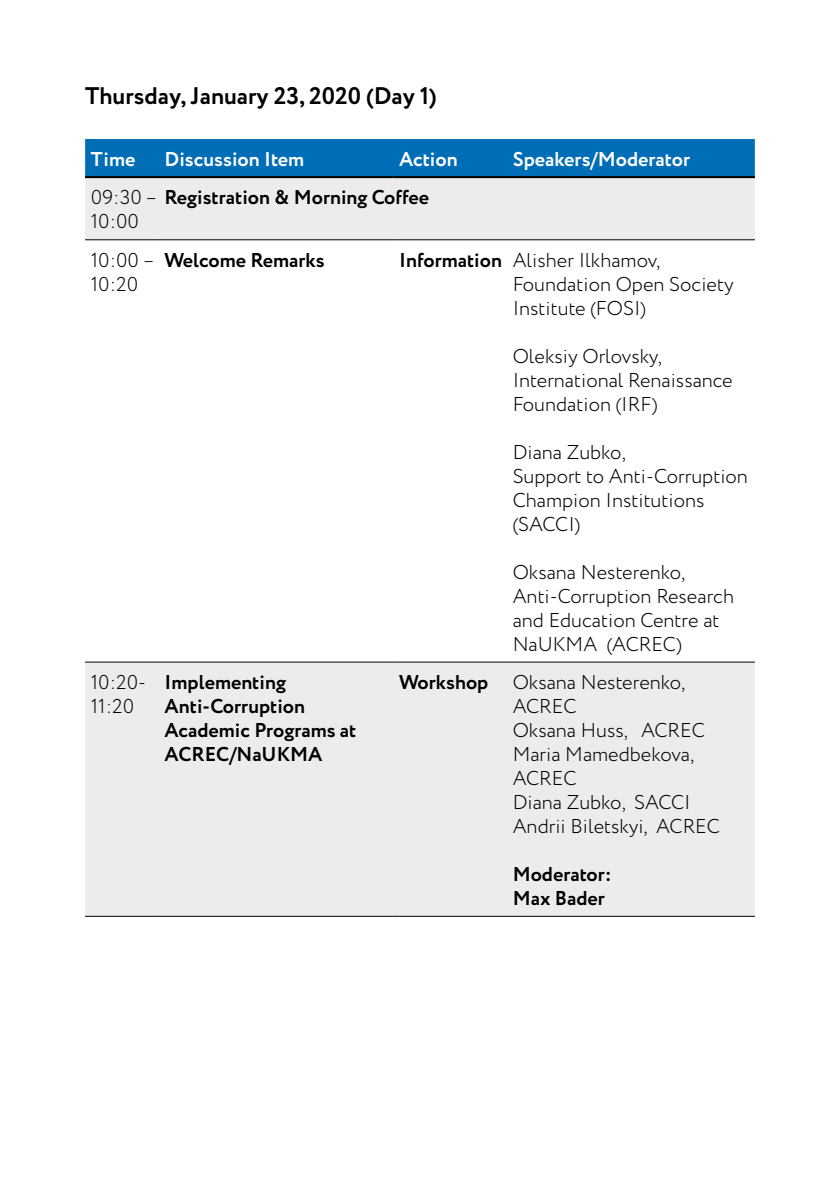
<style>
.page{position:relative;width:840px;height:1191px;background:#fff}
.page>*{position:absolute;margin:0;border:0;box-sizing:border-box;transform-origin:0 0}
.t1{font:700 24px "Circe";color:#000}
.t2{font:300 20px/24px "Circe";color:#000}
.t3{font:700 20px/24px "Circe";color:#000}
.t4{font:700 20px "Circe";color:#fff}
.s1{font-weight:300}
.s2{font-weight:700}
</style>
<div class="page">
<div style="left:85px;top:139px;width:669px;height:37px;background:#006eb7"></div>
<svg style="left:85px;top:178px;width:669px;height:737px"></svg>
<hr style="left:85px;top:176px;width:74px;height:2px;background:#000">
<hr style="left:159px;top:176px;width:234px;height:2px;background:#000">
<hr style="left:393px;top:176px;width:113px;height:2px;background:#000">
<hr style="left:506px;top:176px;width:248px;height:2px;background:#000">
<hr style="left:85px;top:239px;width:74px;height:1px;background:#000">
<hr style="left:159px;top:239px;width:234px;height:1px;background:#000">
<hr style="left:393px;top:239px;width:113px;height:1px;background:#000">
<hr style="left:506px;top:239px;width:248px;height:1px;background:#000">
<hr style="left:85px;top:915px;width:74px;height:1px;background:#000">
<hr style="left:159px;top:915px;width:234px;height:1px;background:#000">
<hr style="left:393px;top:915px;width:113px;height:1px;background:#000">
<hr style="left:506px;top:915px;width:248px;height:1px;background:#000">
<hr style="left:85px;top:662px;width:74px;height:1px;background:#000">
<hr style="left:159px;top:662px;width:234px;height:1px;background:#000">
<hr style="left:393px;top:662px;width:113px;height:1px;background:#000">
<hr style="left:506px;top:662px;width:248px;height:1px;background:#000">
<p class="t1" style="left:85px;top:79px;width:353px">Thursday, January 23, 2020 (Day 1)</p>
<p class="t4" style="left:91px;top:145px;width:46px">Time</p>
<p class="t4" style="left:164px;top:145px;width:141px">Discussion Item</p>
<p class="t4" style="left:399px;top:145px;width:60px">Action</p>
<p class="t4" style="left:512px;top:145px;width:179px">Speakers/Moderator</p>
<p class="t3" style="left:91px;top:186px;width:339px"><span class="s1">09:30 –</span> Registration &amp; Morning Coffee<br><span class="s1">10:00</span></p>
<p class="t2" style="left:91px;top:248px;width:65px">10:00 –<br>10:20</p>
<p class="t3" style="left:164px;top:249px;width:161px">Welcome Remarks</p>
<p class="t2" style="left:512px;top:248px;width:222px;text-indent:-113px"><span class="s2">Information</span> Alisher Ilkhamov,<br>Foundation Open Society<br>Institute (FOSI)</p>
<p class="t2" style="left:512px;top:344px;width:221px">Oleksiy Orlovsky,<br>International Renaissance<br>Foundation (IRF)</p>
<p class="t2" style="left:512px;top:440px;width:236px">Diana Zubko,<br>Support to Anti-Corruption<br>Champion Institutions (SACCI)</p>
<p class="t2" style="left:512px;top:560px;width:223px">Oksana Nesterenko,<br>Anti-Corruption Research and Education Centre at<br>NaUKMA (ACREC)</p>
<p class="t2" style="left:91px;top:670px;width:57px">10:20-<br>11:20</p>
<p class="t3" style="left:164px;top:671px;width:193px">Implementing<br>Anti-Corruption<br>Academic Programs at<br>ACREC/NaUKMA</p>
<p class="t2" style="left:512px;top:670px;width:209px;text-indent:-113px"><span class="s2">Workshop</span> Oksana Nesterenko,<br>ACREC<br>Oksana Huss, ACREC<br>Maria Mamedbekova,<br>ACREC<br>Diana Zubko, SACCI<br>Andrii Biletskyi, ACREC</p>
<p class="t3" style="left:512px;top:863px;width:100px">Moderator:<br>Max Bader</p>
</div>
